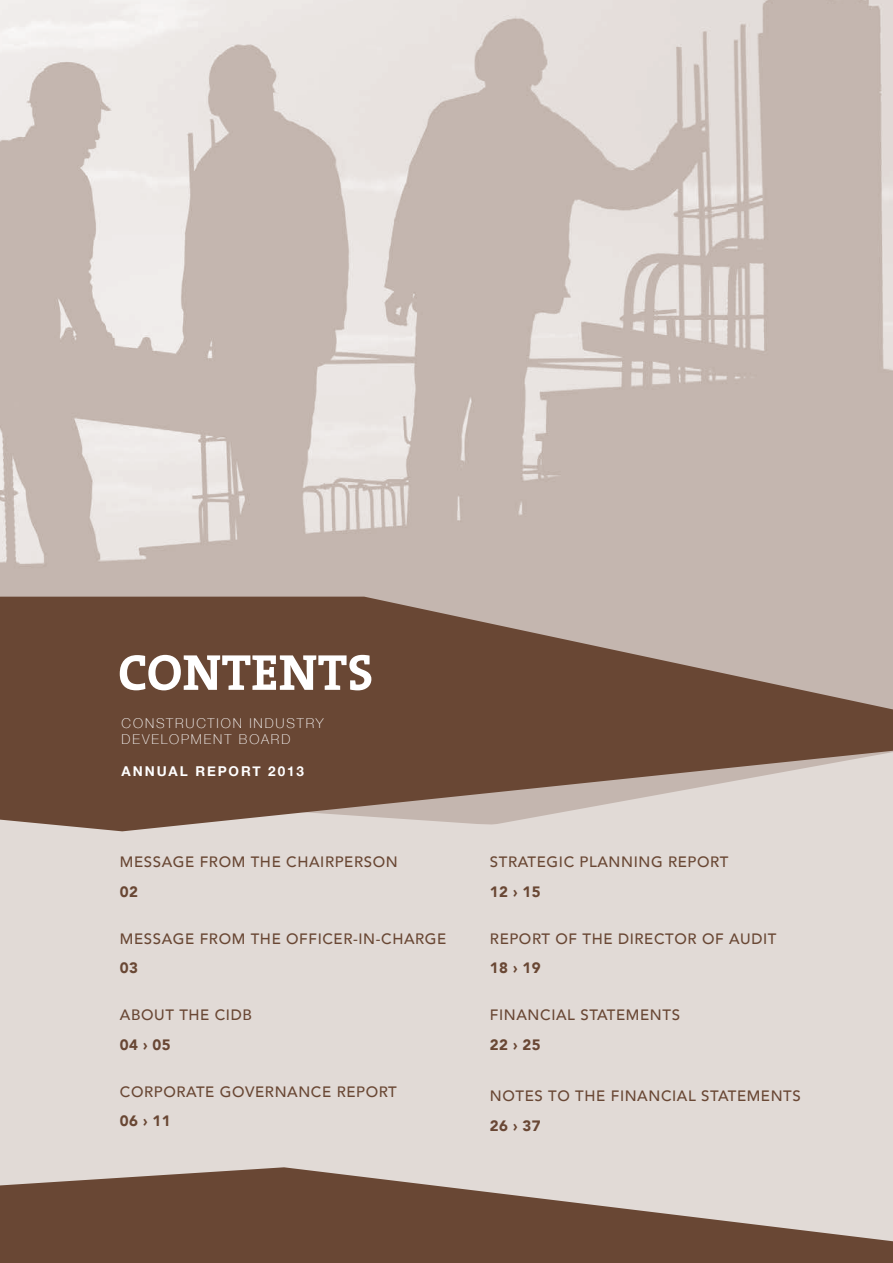
<style>
.page{position:relative;width:893px;height:1263px;background:#fff}
.page>*{position:absolute;margin:0;border:0;box-sizing:border-box;transform-origin:0 0}
.t1{font:700 51px "The Serif";color:#fff}
.t2{font:500 15px "Avenir";letter-spacing:.04em;color:#694734}
.t3{font:900 15px "Avenir";letter-spacing:.02em;color:#694734}
.t4{font:100 13.5px/16.2px "Helvetica Neue";letter-spacing:.14em;color:#fff}
.t5{font:700 13.5px "Helvetica Neue";letter-spacing:.14em;color:#fff}
</style>
<div class="page">
<img style="left:0;top:0;width:893px;height:597px">
<div style="left:0;top:831px;width:893px;height:336px;background:#e1dad6"></div>
<svg style="left:0;top:597px;width:893px;height:234px;background:#866b5b"></svg>
<svg style="left:0;top:1167px;width:893px;height:96px;background:#8c7263"></svg>
<h1 class="t1" style="left:118px;top:630px;width:257px">CONTENTS</h1>
<p class="t4" style="left:122px;top:714px;width:204px">CONSTRUCTION INDUSTRY<br>DEVELOPMENT BOARD</p>
<p class="t5" style="left:122px;top:760px;width:184px">ANNUAL REPORT 2013</p>
<p class="t2" style="left:120px;top:849px;width:279px">MESSAGE FROM THE CHAIRPERSON</p>
<p class="t3" style="left:120px;top:879px;width:20px">02</p>
<p class="t2" style="left:120px;top:925px;width:328px">MESSAGE FROM THE OFFICER-IN-CHARGE</p>
<p class="t3" style="left:120px;top:955px;width:20px">03</p>
<p class="t2" style="left:120px;top:1002px;width:133px">ABOUT THE CIDB</p>
<p class="t3" style="left:120px;top:1032px;width:52px">04 › 05</p>
<p class="t2" style="left:120px;top:1078px;width:278px">CORPORATE GOVERNANCE REPORT</p>
<p class="t3" style="left:120px;top:1108px;width:52px">06 › 11</p>
<p class="t2" style="left:490px;top:849px;width:240px">STRATEGIC PLANNING REPORT</p>
<p class="t3" style="left:490px;top:879px;width:52px">12 › 15</p>
<p class="t2" style="left:490px;top:925px;width:288px">REPORT OF THE DIRECTOR OF AUDIT</p>
<p class="t3" style="left:490px;top:955px;width:52px">18 › 19</p>
<p class="t2" style="left:490px;top:1002px;width:192px">FINANCIAL STATEMENTS</p>
<p class="t3" style="left:490px;top:1032px;width:52px">22 › 25</p>
<p class="t2" style="left:490px;top:1083px;width:312px">NOTES TO THE FINANCIAL STATEMENTS</p>
<p class="t3" style="left:490px;top:1112px;width:52px">26 › 37</p>
</div>
